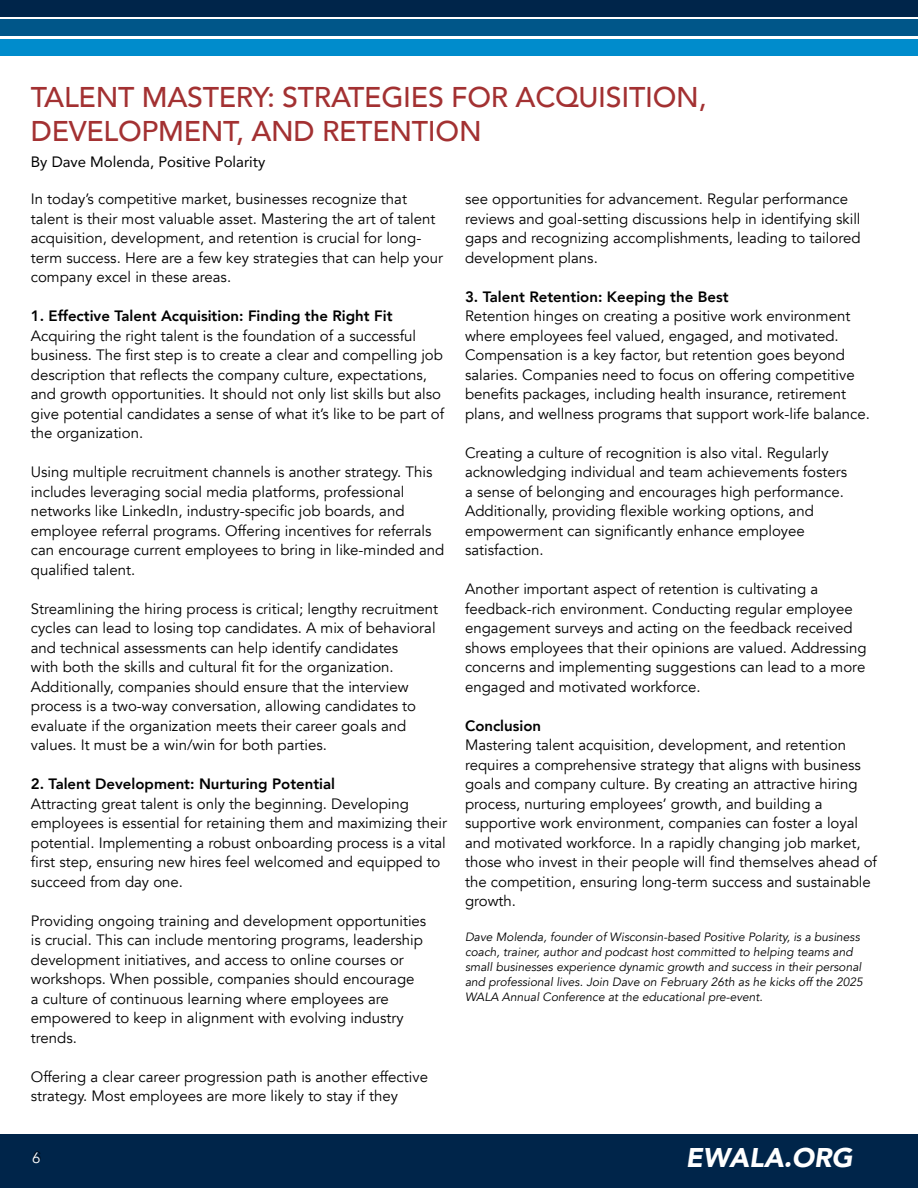
<style>
.page{position:relative;width:918px;height:1188px;background:#fff}
.page>*{position:absolute;margin:0;border:0;box-sizing:border-box;transform-origin:0 0}
.t1{font:500 28.5px/34.5px "Avenir";letter-spacing:-.01em;color:#a33132}
.t2{font:italic 900 27px "Avenir";color:#fff}
.t3{font:15px/19.5px "Avenir";color:#000}
.t4{font:800 15px "Avenir";color:#000}
.t5{font:15px "Avenir";color:#000}
.t6{font:15px "Avenir";color:#fff}
.t7{font:italic 12px/15px "Avenir";color:#000}
.s1{font-family:"Helvetica Neue";font-weight:100;font-size:13.5px;color:#000}
</style>
<div class="page">
<div style="left:0;top:1135px;width:918px;height:53px;background:#00254a"></div>
<div style="left:0;top:0;width:918px;height:16px;background:#00254a"></div>
<div style="left:0;top:20px;width:918px;height:16px;background:#005689"></div>
<div style="left:0;top:39px;width:918px;height:17px;background:#008ccc"></div>
<h1 class="t1" style="left:31px;top:78px;width:677px">TALENT MASTERY: STRATEGIES FOR ACQUISITION,<br>DEVELOPMENT, AND RETENTION</h1>
<p class="t5" style="left:31px;top:150px;width:236px">By Dave Molenda, Positive Polarity</p>
<p class="t3" style="left:31px;top:189px;width:414px">In today’s competitive market, businesses recognize that talent is their most valuable asset. Mastering the art of talent acquisition, development, and retention is crucial for long&shy;term success. Here are a few key strategies that can help your company excel in these areas.</p>
<p class="t4" style="left:31px;top:304px;width:363px">1. Effective Talent Acquisition: Finding the Right Fit</p>
<p class="t3" style="left:31px;top:326px;width:415px">Acquiring the right talent is the foundation of a successful business. The first step is to create a clear and compelling job description that reflects the company culture, expectations, and growth opportunities. It should not only list skills but also give potential candidates a sense of what it’s like to be part of the organization.</p>
<p class="t3" style="left:31px;top:462px;width:415px">Using multiple recruitment channels is another strategy. This includes leveraging social media platforms, professional networks like LinkedIn, industry-specific job boards, and employee referral programs. Offering incentives for referrals can encourage current employees to bring in like-minded and qualified talent.</p>
<p class="t3" style="left:31px;top:599px;width:409px">Streamlining the hiring process is critical; lengthy recruitment cycles can lead to losing top candidates. A mix of behavioral and technical assessments can help identify candidates<br>with both the skills and cultural fit for the organization.<br>Additionally, companies should ensure that the interview process is a two-way conversation, allowing candidates to evaluate if the organization meets their career goals and values. It must be a win/win for both parties.</p>
<p class="t4" style="left:31px;top:772px;width:306px">2. Talent Development: Nurturing Potential</p>
<p class="t3" style="left:31px;top:794px;width:418px">Attracting great talent is only the beginning. Developing employees is essential for retaining them and maximizing their potential. Implementing a robust onboarding process is a vital first step, ensuring new hires feel welcomed and equipped to succeed from day one.</p>
<p class="t3" style="left:31px;top:911px;width:397px">Providing ongoing training and development opportunities is crucial. This can include mentoring programs, leadership development initiatives, and access to online courses or workshops. When possible, companies should encourage<br>a culture of continuous learning where employees are empowered to keep in alignment with evolving industry trends.</p>
<p class="t3" style="left:31px;top:1067px;width:399px">Offering a clear career progression path is another effective strategy. Most employees are more likely to stay if they</p>
<p class="t3" style="left:465px;top:189px;width:397px">see opportunities for advancement. Regular performance reviews and goal-setting discussions help in identifying skill gaps and recognizing accomplishments, leading to tailored development plans.</p>
<p class="t4" style="left:465px;top:285px;width:265px">3. Talent Retention: Keeping the Best</p>
<p class="t3" style="left:465px;top:306px;width:406px">Retention hinges on creating a positive work environment where employees feel valued, engaged, and motivated.<br>Compensation is a key factor, but retention goes beyond salaries. Companies need to focus on offering competitive benefits packages, including health insurance, retirement plans, and wellness programs that support work-life balance.</p>
<p class="t3" style="left:465px;top:443px;width:384px">Creating a culture of recognition is also vital. Regularly acknowledging individual and team achievements fosters a sense of belonging and encourages high performance.<br>Additionally, providing flexible working options, and empowerment can significantly enhance employee satisfaction.</p>
<p class="t3" style="left:465px;top:579px;width:403px">Another important aspect of retention is cultivating a feedback-rich environment. Conducting regular employee engagement surveys and acting on the feedback received shows employees that their opinions are valued. Addressing concerns and implementing suggestions can lead to a more engaged and motivated workforce.</p>
<p class="t4" style="left:465px;top:714px;width:78px">Conclusion</p>
<p class="t3" style="left:465px;top:735px;width:413px">Mastering talent acquisition, development, and retention requires a comprehensive strategy that aligns with business goals and company culture. By creating an attractive hiring process, nurturing employees’ growth, and building a supportive work environment, companies can foster a loyal and motivated workforce. In a rapidly changing job market, those who invest in their people will find themselves ahead of the competition, ensuring long-term success and sustainable growth.</p>
<p class="t7" style="left:465px;top:929px;width:399px">Dave Molenda, founder of Wisconsin-based Positive Polarity, is a business coach, trainer, author and podcast host committed to helping teams and small businesses experience dynamic growth and success in their personal and professional lives. Join Dave on February 26th as he kicks off the 2025<br>WALA Annual Conference at the educational pre-event.</p>
<p class="t6" style="left:32px;top:1148px;width:10px">6<span class="s1">6</span></p>
<h2 class="t2" style="left:686px;top:1136px;width:168px">EWALA.ORG</h2>
</div>
